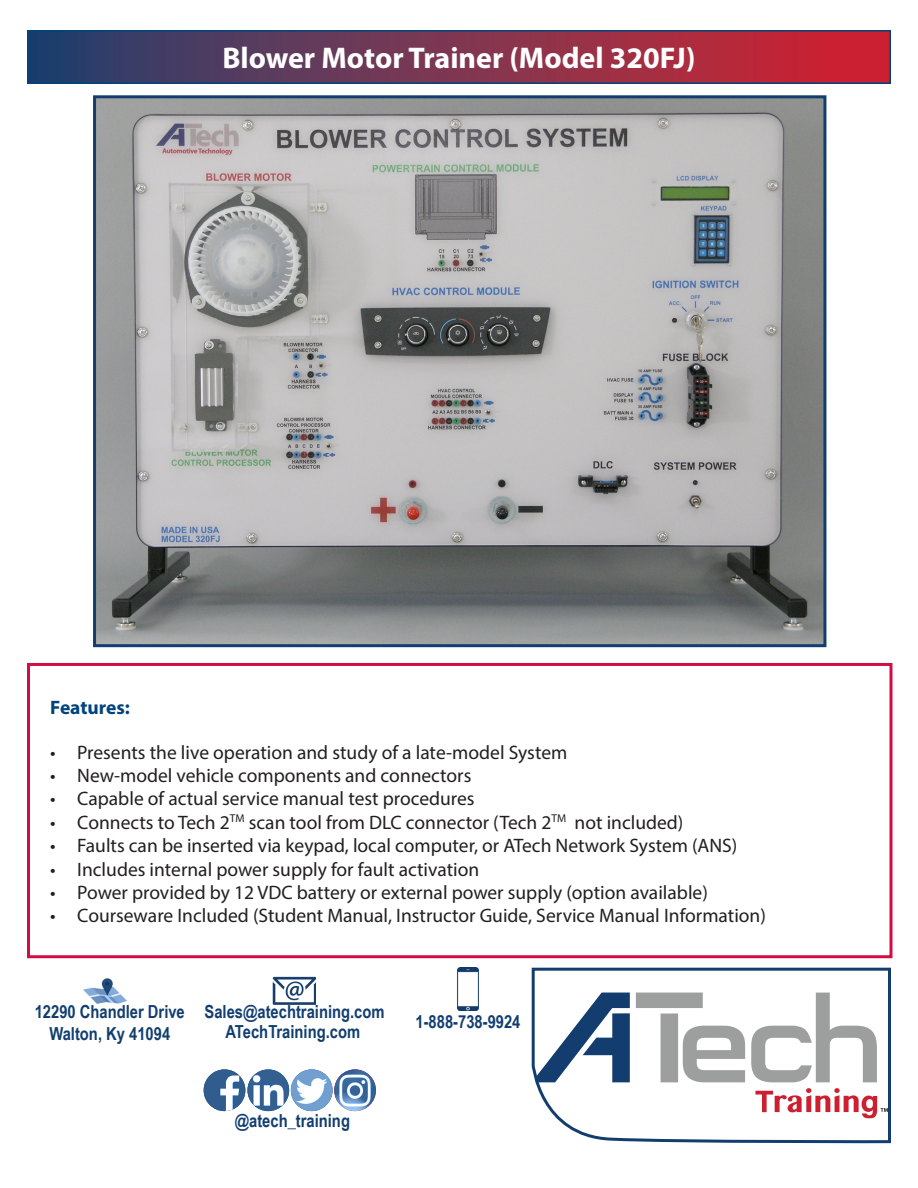
<style>
.page{position:relative;width:918px;height:1188px;background:#fff}
.page>*{position:absolute;margin:0;border:0;box-sizing:border-box;transform-origin:0 0}
.t1{font:700 30px "Myriad Pro";color:#fff}
.t2{font:19.5px "Myriad Pro";color:#231f20}
.t3{font:700 19.5px "Myriad Pro";color:#00447b}
.t4{font:700 18px/21.6px "Arial Narrow";color:#123e6f;text-align:center}
</style>
<div class="page">
<div style="left:28px;top:31px;width:862px;height:52px;background:linear-gradient(to right,#24436f,#d72430)"></div>
<div style="left:27px;top:30px;width:864px;height:54px;border:2px solid #00447b"></div>
<div style="left:27px;top:663px;width:865px;height:295px;border:3px solid #d20d44"></div>
<img style="left:97px;top:99px;width:725px;height:544px">
<div style="left:93px;top:95px;width:733px;height:552px;border:3px solid #123e6f"></div>
<svg style="left:531px;top:967px;width:360px;height:177px"></svg>
<img style="left:84px;top:978px;width:43px;height:26px">
<img style="left:273px;top:976px;width:43px;height:29px">
<img style="left:204px;top:1069px;width:41px;height:42px">
<img style="left:247px;top:1069px;width:42px;height:42px">
<img style="left:291px;top:1069px;width:85px;height:42px">
<svg style="left:334px;top:1069px;width:42px;height:42px"></svg>
<img style="left:457px;top:968px;width:22px;height:43px">
<p class="t1" style="left:222px;top:39px;width:475px">Blower Motor Trainer (Model 320FJ)</p>
<p class="t3" style="left:50px;top:694px;width:81px">Features:</p>
<p class="t2" style="left:50px;top:740px;width:519px">• Presents the live operation and study of a late-model System</p>
<p class="t2" style="left:50px;top:763px;width:423px">• New-model vehicle components and connectors</p>
<p class="t2" style="left:50px;top:787px;width:426px">• Capable of actual service manual test procedures</p>
<p class="t2" style="left:50px;top:810px;width:635px">• Connects to Tech 2<sup>TM</sup> scan tool from DLC connector (Tech 2<sup>TM</sup> not included)</p>
<p class="t2" style="left:50px;top:834px;width:689px">• Faults can be inserted via keypad, local computer, or ATech Network System (ANS)</p>
<p class="t2" style="left:50px;top:857px;width:431px">• Includes internal power supply for fault activation</p>
<p class="t2" style="left:50px;top:880px;width:659px">• Power provided by 12 VDC battery or external power supply (option available)</p>
<p class="t2" style="left:50px;top:904px;width:717px">• Courseware Included (Student Manual, Instructor Guide, Service Manual Information)</p>
<p class="t4" style="left:35px;top:1000px;width:152px">12290 Chandler Drive<br>Walton, Ky 41094</p>
<p class="t4" style="left:205px;top:1000px;width:182px">Sales@atechtraining.com</p>
<p class="t4" style="left:225px;top:1020px;width:136px">ATechTraining.com</p>
<p class="t4" style="left:235px;top:1109px;width:117px">@atech_training</p>
<p class="t4" style="left:415px;top:1010px;width:107px">1-888-738-9924</p>
</div>
